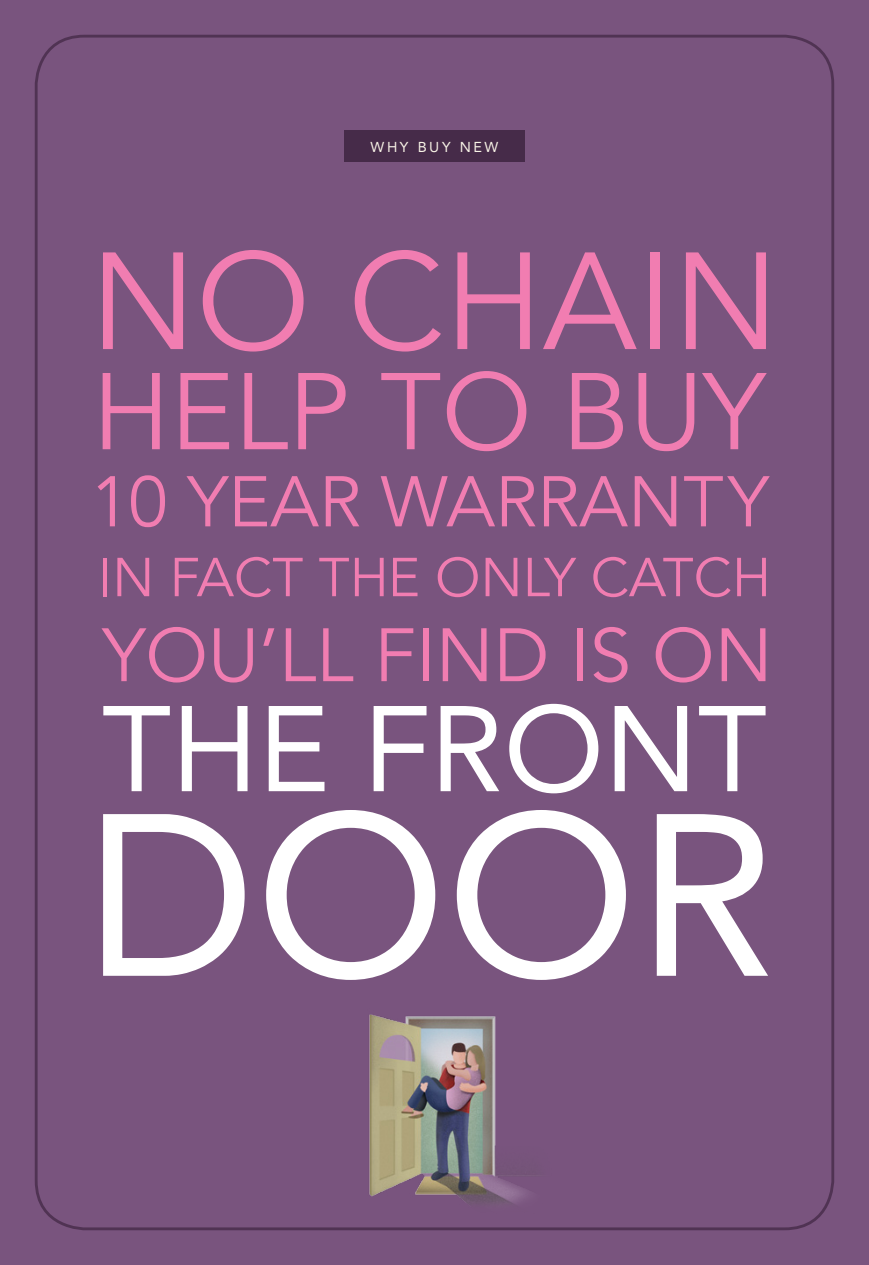
<style>
.page{position:relative;width:869px;height:1265px;background:#fff}
.page>*{position:absolute;margin:0;border:0;box-sizing:border-box;transform-origin:0 0}
.t1{font:228.38px "Avenir";color:#fff}
.t2{font:136.5px "Avenir";color:#f17db1}
.t3{font:120.4px "Avenir";color:#fff}
.t4{font:107.62px "Avenir";color:#f17db1}
.t5{font:74.73px "Avenir";color:#f17db1}
.t6{font:70.88px "Avenir";color:#f17db1}
.t7{font:54.25px "Avenir";color:#f17db1}
.t8{font:14.35px "Avenir";letter-spacing:.18em;color:#f9f4e7}
</style>
<div class="page">
<div style="left:0;top:0;width:868px;height:1265px;background:#79547e"></div>
<div style="left:344px;top:130px;width:180px;height:32px;background:#462b49"></div>
<img style="left:325px;top:994px;width:263px;height:229px">
<p class="t8" style="left:370px;top:135px;width:129px">WHY BUY NEW</p>
<h2 class="t2" style="left:90px;top:221px;width:690px">NO CHAIN</h2>
<h3 class="t4" style="left:92px;top:348px;width:674px">HELP TO BUY</h3>
<h3 class="t6" style="left:90px;top:460px;width:679px">10 YEAR WARRANTY</h3>
<p class="t7" style="left:98px;top:545px;width:674px">IN FACT THE ONLY CATCH</p>
<h3 class="t5" style="left:102px;top:611px;width:671px">YOU’LL FIND IS ON</h3>
<h3 class="t3" style="left:102px;top:653px;width:666px">THE FRONT</h3>
<h1 class="t1" style="left:86px;top:713px;width:691px">DOOR</h1>
</div>
